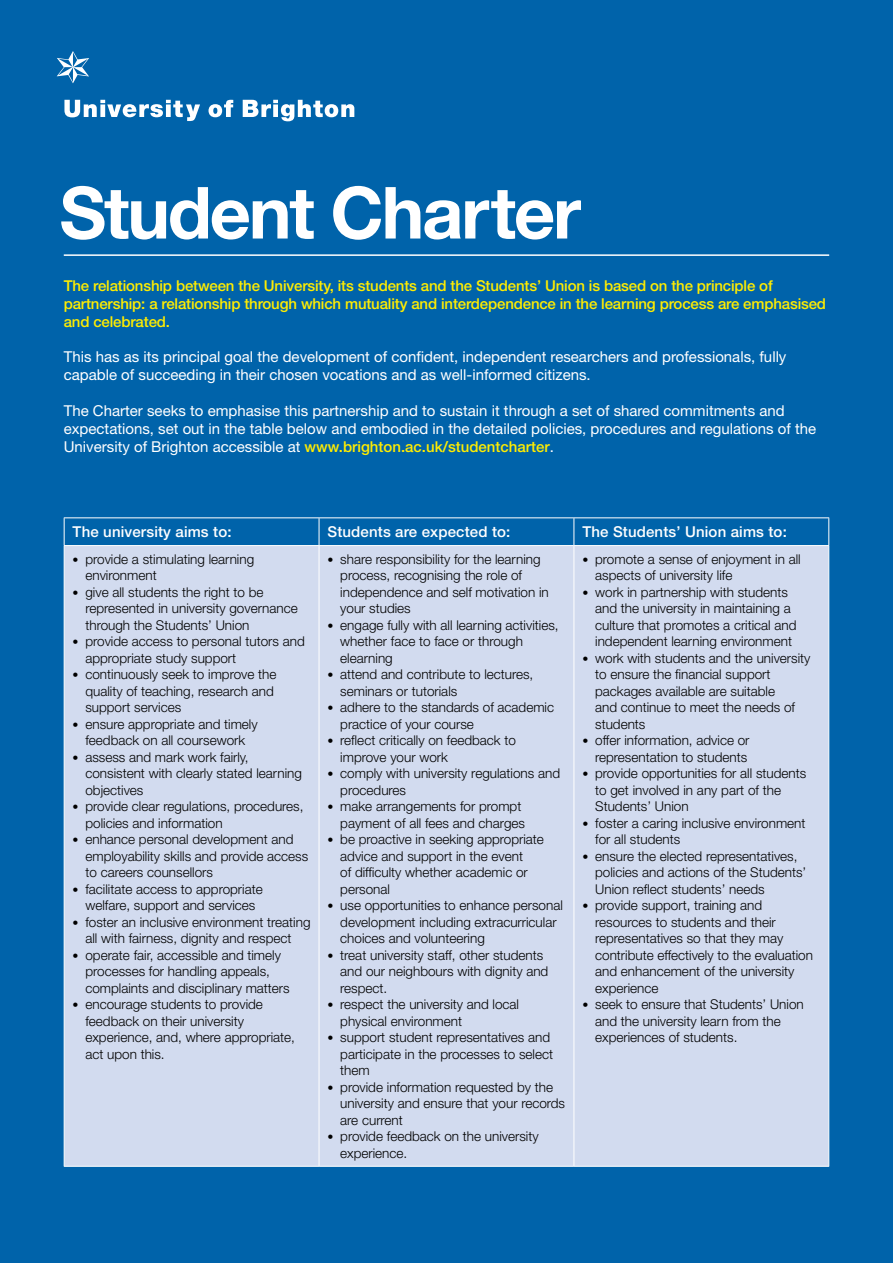
<style>
.page{position:relative;width:893px;height:1263px;background:#0063aa}
.page>*{position:absolute;margin:0;border:0;box-sizing:border-box;transform-origin:0 0}
.t1{font:700 72px "Helvetica Neue LT Std";letter-spacing:-.03em;color:#fff}
.t2{font:15px/18px "Helvetica Neue LT Std";color:#fff}
.t3{font:500 15px/18px "Helvetica Neue LT Std";letter-spacing:-.01em;color:#ffed00}
.t4{font:500 15px "Helvetica Neue LT Std";letter-spacing:.01em;color:#fff}
.t5{font:300 13.5px/16.5px "Helvetica Neue LT Std";color:#000}
.s1{font-weight:500;color:#ffed00}
.s2{font-size:12px}
</style>
<div class="page">
<div style="left:65px;top:546px;width:763px;height:620px;background:#d2dbef"></div>
<hr style="left:64px;top:517px;width:255px;height:1px;background:#fff">
<hr style="left:319px;top:517px;width:255px;height:1px;background:#fff">
<hr style="left:574px;top:517px;width:255px;height:1px;background:#fff">
<svg style="left:64px;top:518px;width:765px;height:27px"></svg>
<hr style="left:64px;top:545px;width:255px;height:1px;background:#fff">
<hr style="left:64px;top:546px;width:1px;height:620px;background:#fff">
<hr style="left:319px;top:545px;width:255px;height:1px;background:#fff">
<hr style="left:319px;top:546px;width:1px;height:620px;background:#fff">
<hr style="left:574px;top:545px;width:255px;height:1px;background:#fff">
<hr style="left:574px;top:546px;width:1px;height:620px;background:#fff">
<hr style="left:828px;top:546px;width:1px;height:620px;background:#fff">
<hr style="left:64px;top:1166px;width:255px;height:1px;background:#fff">
<hr style="left:319px;top:1166px;width:255px;height:1px;background:#fff">
<hr style="left:574px;top:1166px;width:255px;height:1px;background:#fff">
<svg style="left:57px;top:51px;width:32px;height:32px"></svg>
<svg style="left:64px;top:100px;width:136px;height:21px"></svg>
<svg style="left:209px;top:100px;width:24px;height:17px"></svg>
<svg style="left:243px;top:100px;width:111px;height:21px"></svg>
<hr style="left:64px;top:254px;width:765px;height:2px;background:#fff">
<h1 class="t1" style="left:60px;top:168px;width:523px">Student Charter</h1>
<p class="t3" style="left:64px;top:277px;width:764px">The relationship between the University, its students and the Students’ Union is based on the principle of partnership: a relationship through which mutuality and interdependence in the learning process are emphasised and celebrated.</p>
<p class="t2" style="left:64px;top:347px;width:724px">This has as its principal goal the development of confident, independent researchers and professionals, fully capable of succeeding in their chosen vocations and as well-informed citizens.</p>
<p class="t2" style="left:64px;top:401px;width:754px">The Charter seeks to emphasise this partnership and to sustain it through a set of shared commitments and expectations, set out in the table below and embodied in the detailed policies, procedures and regulations of the<br>University of Brighton accessible at <span class="s1">www.brighton.ac.uk/studentcharter</span>.</p>
<p class="t4" style="left:73px;top:523px;width:160px">The university aims to:</p>
<p class="t4" style="left:328px;top:523px;width:184px">Students are expected to:</p>
<p class="t4" style="left:582px;top:523px;width:206px">The Students’ Union aims to:</p>
<p class="t5" style="left:85px;top:550px;width:170px;text-indent:-13px"><span class="s2">•</span> provide a stimulating learning environment</p>
<p class="t5" style="left:85px;top:583px;width:214px;text-indent:-13px"><span class="s2">•</span> give all students the right to be represented in university governance through the Students’ Union</p>
<p class="t5" style="left:85px;top:633px;width:221px;text-indent:-13px"><span class="s2">•</span> provide access to personal tutors and appropriate study support</p>
<p class="t5" style="left:85px;top:666px;width:193px;text-indent:-13px"><span class="s2">•</span> continuously seek to improve the quality of teaching, research and support services</p>
<p class="t5" style="left:73px;top:715px;width:187px;text-align:center"><span class="s2">•</span> ensure appropriate and timely feedback on all coursework</p>
<p class="t5" style="left:85px;top:748px;width:218px;text-indent:-13px"><span class="s2">•</span> assess and mark work fairly, consistent with clearly stated learning objectives</p>
<p class="t5" style="left:85px;top:798px;width:220px;text-indent:-13px"><span class="s2">•</span> provide clear regulations, procedures, policies and information</p>
<p class="t5" style="left:85px;top:831px;width:224px;text-indent:-13px"><span class="s2">•</span> enhance personal development and employability skills and provide access to careers counsellors</p>
<p class="t5" style="left:73px;top:880px;width:192px;text-align:center"><span class="s2">•</span> facilitate access to appropriate welfare, support and services</p>
<p class="t5" style="left:73px;top:913px;width:239px;text-align:center"><span class="s2">•</span> foster an inclusive environment treating all with fairness, dignity and respect</p>
<p class="t5" style="left:85px;top:946px;width:206px;text-indent:-13px"><span class="s2">•</span> operate fair, accessible and timely processes for handling appeals, complaints and disciplinary matters</p>
<p class="t5" style="left:85px;top:996px;width:211px;text-indent:-13px"><span class="s2">•</span> encourage students to provide feedback on their university experience, and, where appropriate, act upon this.</p>
<p class="t5" style="left:340px;top:550px;width:210px;text-indent:-13px"><span class="s2">•</span> share responsibility for the learning process, recognising the role of independence and self motivation in your studies</p>
<p class="t5" style="left:340px;top:616px;width:220px;text-indent:-13px"><span class="s2">•</span> engage fully with all learning activities, whether face to face or through elearning</p>
<p class="t5" style="left:340px;top:666px;width:195px;text-indent:-13px"><span class="s2">•</span> attend and contribute to lectures, seminars or tutorials</p>
<p class="t5" style="left:340px;top:699px;width:215px;text-indent:-13px"><span class="s2">•</span> adhere to the standards of academic practice of your course</p>
<p class="t5" style="left:340px;top:732px;width:177px;text-indent:-13px"><span class="s2">•</span> reflect critically on feedback to improve your work</p>
<p class="t5" style="left:340px;top:765px;width:221px;text-indent:-13px"><span class="s2">•</span> comply with university regulations and procedures</p>
<p class="t5" style="left:328px;top:798px;width:199px;text-align:right"><span class="s2">•</span> make arrangements for prompt payment of all fees and charges</p>
<p class="t5" style="left:340px;top:831px;width:205px;text-indent:-13px"><span class="s2">•</span> be proactive in seeking appropriate advice and support in the event<br>of difficulty whether academic or personal</p>
<p class="t5" style="left:340px;top:897px;width:224px;text-indent:-13px"><span class="s2">•</span> use opportunities to enhance personal development including extracurricular choices and volunteering</p>
<p class="t5" style="left:340px;top:946px;width:210px;text-indent:-13px"><span class="s2">•</span> treat university staff, other students and our neighbours with dignity and respect.</p>
<p class="t5" style="left:340px;top:996px;width:180px;text-indent:-13px"><span class="s2">•</span> respect the university and local physical environment</p>
<p class="t5" style="left:340px;top:1029px;width:214px;text-indent:-13px"><span class="s2">•</span> support student representatives and participate in the processes to select them</p>
<p class="t5" style="left:340px;top:1078px;width:226px;text-indent:-13px"><span class="s2">•</span> provide information requested by the university and ensure that your records are current</p>
<p class="t5" style="left:340px;top:1128px;width:200px;text-indent:-13px"><span class="s2">•</span> provide feedback on the university experience.</p>
<p class="t5" style="left:595px;top:550px;width:207px;text-indent:-13px"><span class="s2">•</span> promote a sense of enjoyment in all aspects of university life</p>
<p class="t5" style="left:595px;top:583px;width:203px;text-indent:-13px"><span class="s2">•</span> work in partnership with students and the university in maintaining a culture that promotes a critical and independent learning environment</p>
<p class="t5" style="left:595px;top:649px;width:217px;text-indent:-13px"><span class="s2">•</span> work with students and the university to ensure the financial support packages available are suitable<br>and continue to meet the needs of students</p>
<p class="t5" style="left:582px;top:732px;width:169px;text-align:right"><span class="s2">•</span> offer information, advice or representation to students</p>
<p class="t5" style="left:595px;top:765px;width:213px;text-indent:-13px"><span class="s2">•</span> provide opportunities for all students to get involved in any part of the<br>Students’ Union</p>
<p class="t5" style="left:595px;top:814px;width:212px;text-indent:-13px"><span class="s2">•</span> foster a caring inclusive environment for all students</p>
<p class="t5" style="left:595px;top:847px;width:213px;text-indent:-13px"><span class="s2">•</span> ensure the elected representatives, policies and actions of the Students’<br>Union reflect students’ needs</p>
<p class="t5" style="left:595px;top:897px;width:219px;text-indent:-13px"><span class="s2">•</span> provide support, training and resources to students and their representatives so that they may contribute effectively to the evaluation and enhancement of the university experience</p>
<p class="t5" style="left:595px;top:996px;width:210px;text-indent:-13px"><span class="s2">•</span> seek to ensure that Students’ Union and the university learn from the experiences of students.</p>
</div>
